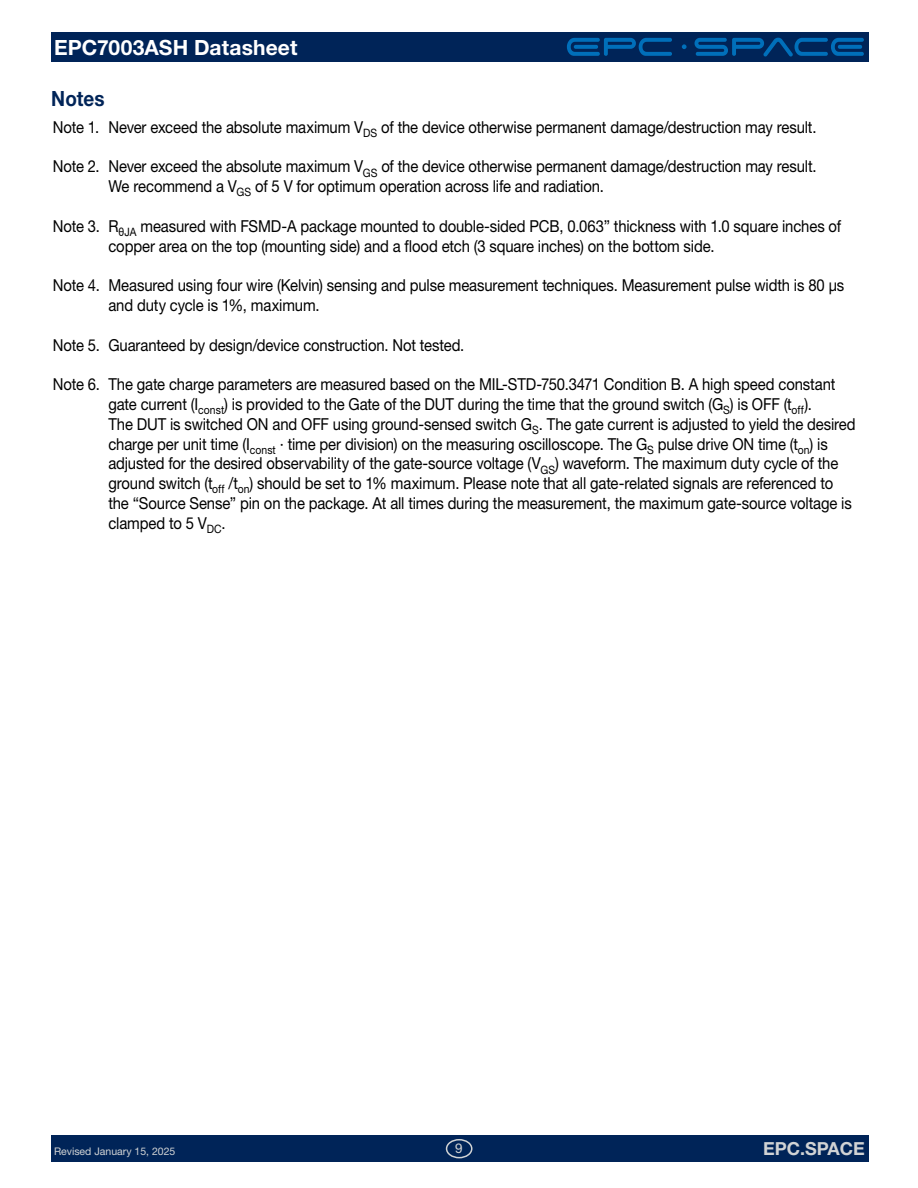
<style>
.page{position:relative;width:918px;height:1188px;background:#fff}
.page>*{position:absolute;margin:0;border:0;box-sizing:border-box;transform-origin:0 0}
.t1{font:700 21px "Helvetica Neue LT Std";letter-spacing:.005em;color:#fff}
.t2{font:700 21px "Helvetica Neue LT Std";color:#002458;scale:.9 1}
.t3{font:700 18px "Helvetica Neue LT Std";color:#d1d3d4}
.t4{font:16.5px/19.8px "Helvetica Neue LT Std";letter-spacing:-.01em;color:#000;scale:.9 1}
.t5{font:13.5px "Helvetica Neue LT Std";color:#d1d3d4}
.t6{font:10.5px "Helvetica Neue LT Std";color:#d1d3d4}
</style>
<div class="page">
<div style="left:51px;top:1135px;width:817px;height:27px;background:#002458"></div>
<div style="left:51px;top:32px;width:817px;height:30px;background:#002458"></div>
<div style="left:446px;top:1139px;width:27px;height:19px;border:2px solid #d1d3d4;border-radius:50%"></div>
<svg style="left:567px;top:38px;width:105px;height:18px"></svg>
<svg style="left:695px;top:38px;width:169px;height:18px"></svg>
<svg style="left:682px;top:44px;width:5px;height:5px"></svg>
<p class="t1" style="left:54px;top:34px;width:245px">EPC7003ASH Datasheet</p>
<p class="t2" style="left:51px;top:85px;width:61px">Notes</p>
<p class="t4" style="left:53px;top:117px;width:850px">Note 1. Never exceed the absolute maximum V<sub>DS</sub> of the device otherwise permanent damage/destruction may result.</p>
<p class="t4" style="left:108px;top:156px;width:788px;text-indent:-56px">Note 2. Never exceed the absolute maximum V<sub>GS</sub> of the device otherwise permanent damage/destruction may result.<br>We recommend a V<sub>GS</sub> of 5 V for optimum operation across life and radiation.</p>
<p class="t4" style="left:108px;top:216px;width:816px;text-indent:-56px">Note 3. R<sub>θ</sub><sub>JA</sub> measured with FSMD-A package mounted to double-sided PCB, 0.063” thickness with 1.0 square inches of copper area on the top (mounting side) and a flood etch (3 square inches) on the bottom side.</p>
<p class="t4" style="left:108px;top:275px;width:819px;text-indent:-56px">Note 4. Measured using four wire (Kelvin) sensing and pulse measurement techniques. Measurement pulse width is 80 μs and duty cycle is 1%, maximum.</p>
<p class="t4" style="left:53px;top:335px;width:459px">Note 5. Guaranteed by design/device construction. Not tested.</p>
<p class="t4" style="left:108px;top:374px;width:832px;text-indent:-56px">Note 6. The gate charge parameters are measured based on the MIL-STD-750.3471 Condition B. A high speed constant gate current (I<sub>const</sub>) is provided to the Gate of the DUT during the time that the ground switch (G<sub>S</sub>) is OFF (t<sub>off</sub>).<br>The DUT is switched ON and OFF using ground-sensed switch G<sub>S</sub>. The gate current is adjusted to yield the desired charge per unit time (I<sub>const</sub> · time per division) on the measuring oscilloscope. The G<sub>S</sub> pulse drive ON time (t<sub>on</sub>) is adjusted for the desired observability of the gate-source voltage (V<sub>GS</sub>) waveform. The maximum duty cycle of the ground switch (t<sub>off</sub> /t<sub>on</sub>) should be set to 1% maximum. Please note that all gate-related signals are referenced to the “Source Sense” pin on the package. At all times during the measurement, the maximum gate-source voltage is clamped to 5 V<sub>DC</sub>.</p>
<p class="t6" style="left:54px;top:1145px;width:123px">Revised January 15, 2025</p>
<p class="t5" style="left:455px;top:1141px;width:9px">9</p>
<p class="t3" style="left:763px;top:1138px;width:103px">EPC.SPACE</p>
</div>
